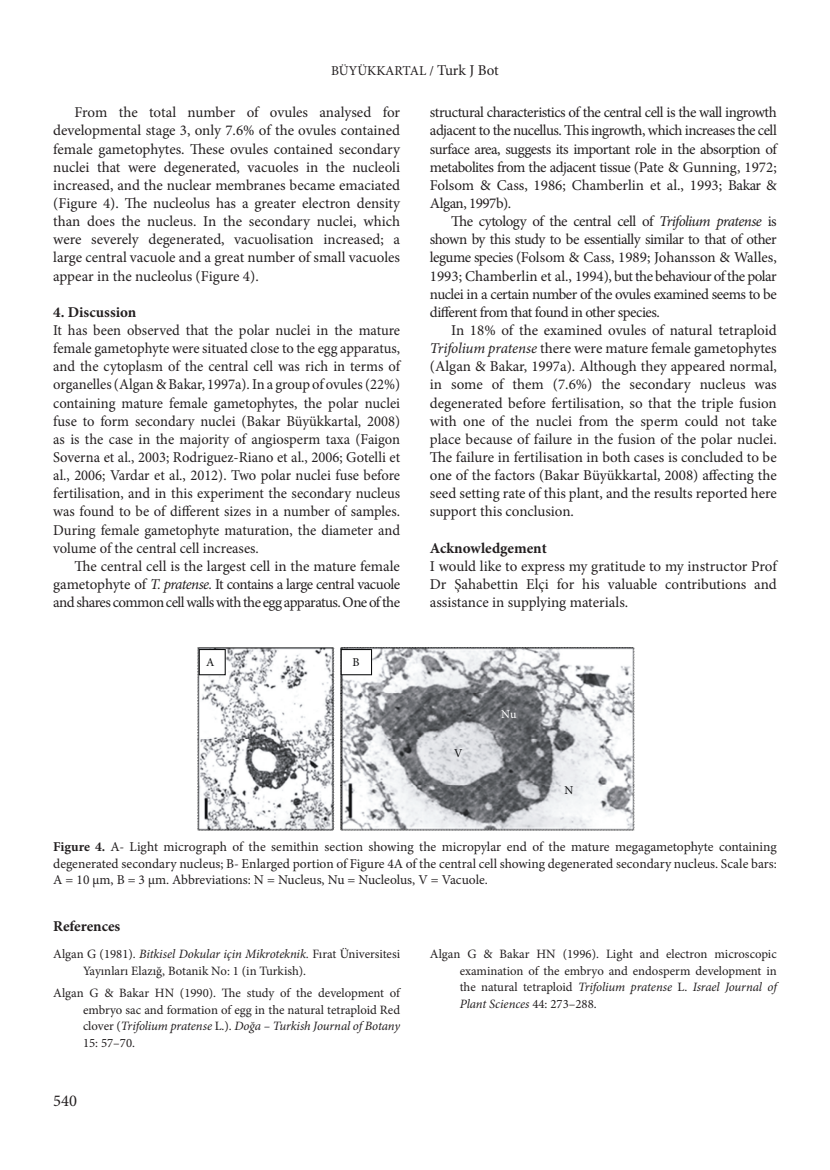
<style>
.page{position:relative;width:830px;height:1170px;background:#fff}
.page>*{position:absolute;margin:0;border:0;box-sizing:border-box;transform-origin:0 0}
.t1{font:16.5px "Minion Pro";color:#231f20}
.t2{font:15px/18.1px "Minion Pro";letter-spacing:-.01em;color:#231f20;text-align:justify}
.t3{font:700 15px "Minion Pro";color:#231f20}
.t4{font:13.5px/16.5px "Minion Pro";color:#231f20;text-align:justify}
.t5{font:12.75px/16.5px "Minion Pro";color:#231f20;text-align:justify}
.t6{font:12px "Minion Pro";color:#0f1011}
.t7{font:12px "Minion Pro";color:#fff}
.s1{font-size:15px}
.s2{font-style:italic}
.s3{font-weight:700}
</style>
<div class="page">
<img style="left:198px;top:647px;width:136px;height:183px">
<img style="left:340px;top:647px;width:295px;height:183px">
<div style="left:199px;top:649px;width:26px;height:25px;background:#fff"></div>
<div style="left:199px;top:649px;width:27px;height:26px;border:1px solid #0f1011"></div>
<div style="left:341px;top:649px;width:30px;height:25px;background:#fff"></div>
<div style="left:340px;top:649px;width:32px;height:26px;border:1px solid #0f1011"></div>
<p class="t4" style="left:331px;top:62px;width:169px">BÜYÜKKARTAL / <span class="s1">Turk J Bot</span></p>
<p class="t2" style="left:53px;top:103px;width:348px;text-indent:21px">From the total number of ovules analysed for developmental stage 3, only 7.6% of the ovules contained female gametophytes. These ovules contained secondary nuclei that were degenerated, vacuoles in the nucleoli increased, and the nuclear membranes became emaciated (Figure 4). The nucleolus has a greater electron density than does the nucleus. In the secondary nuclei, which were severely degenerated, vacuolisation increased; a large central vacuole and a great number of small vacuoles appear in the nucleolus (Figure 4).</p>
<p class="t3" style="left:53px;top:301px;width:85px">4. Discussion</p>
<p class="t2" style="left:53px;top:321px;width:348px">It has been observed that the polar nuclei in the mature female gametophyte were situated close to the egg apparatus, and the cytoplasm of the central cell was rich in terms of organelles (Algan &amp; Bakar, 1997a). In a group of ovules (22%) containing mature female gametophytes, the polar nuclei fuse to form secondary nuclei (Bakar Büyükkartal, 2008) as is the case in the majority of angiosperm taxa (Faigon Soverna et al., 2003; Rodriguez-Riano et al., 2006; Gotelli et al., 2006; Vardar et al., 2012). Two polar nuclei fuse before fertilisation, and in this experiment the secondary nucleus was found to be of different sizes in a number of samples.<br>During female gametophyte maturation, the diameter and volume of the central cell increases.</p>
<p class="t2" style="left:53px;top:557px;width:348px;text-indent:21px">The central cell is the largest cell in the mature female gametophyte of <span class="s2">T. pratense.</span> It contains a large central vacuole and shares common cell walls with the egg apparatus. One of the</p>
<p class="t6" style="left:206px;top:654px;width:10px">A</p>
<p class="t6" style="left:352px;top:654px;width:9px">B</p>
<p class="t2" style="left:429px;top:103px;width:348px">structural characteristics of the central cell is the wall ingrowth adjacent to the nucellus. This ingrowth, which increases the cell surface area, suggests its important role in the absorption of metabolites from the adjacent tissue (Pate &amp; Gunning, 1972; Folsom &amp; Cass, 1986; Chamberlin et al., 1993; Bakar &amp; Algan, 1997b).</p>
<p class="t2" style="left:429px;top:212px;width:348px;text-indent:21px">The cytology of the central cell of <span class="s2">Trifolium pratense</span> is shown by this study to be essentially similar to that of other legume species (Folsom &amp; Cass, 1989; Johansson &amp; Walles, 1993; Chamberlin et al., 1994), but the behaviour of the polar nuclei in a certain number of the ovules examined seems to be different from that found in other species.</p>
<p class="t2" style="left:429px;top:321px;width:348px;text-indent:21px">In 18% of the examined ovules of natural tetraploid <span class="s2">Trifolium pratense</span> there were mature female gametophytes (Algan &amp; Bakar, 1997a). Although they appeared normal, in some of them (7.6%) the secondary nucleus was degenerated before fertilisation, so that the triple fusion with one of the nuclei from the sperm could not take place because of failure in the fusion of the polar nuclei.<br>The failure in fertilisation in both cases is concluded to be one of the factors (Bakar Büyükkartal, 2008) affecting the seed setting rate of this plant, and the results reported here support this conclusion.</p>
<p class="t3" style="left:429px;top:537px;width:118px">Acknowledgement</p>
<p class="t2" style="left:429px;top:557px;width:348px">I would like to express my gratitude to my instructor Prof Dr Şahabettin Elçi for his valuable contributions and assistance in supplying materials.</p>
<p class="t6" style="left:454px;top:745px;width:10px">V</p>
<p class="t7" style="left:501px;top:705px;width:17px">Nu</p>
<p class="t6" style="left:564px;top:782px;width:10px">N</p>
<p class="t4" style="left:53px;top:838px;width:724px"><span class="s3">Figure 4.</span> A- Light micrograph of the semithin section showing the micropylar end of the mature megagametophyte containing degenerated secondary nucleus; B- Enlarged portion of Figure 4A of the central cell showing degenerated secondary nucleus. Scale bars:<br>A = 10 µm, B = 3 µm. Abbreviations: N = Nucleus, Nu = Nucleolus, V = Vacuole.</p>
<p class="t3" style="left:53px;top:915px;width:69px">References</p>
<p class="t5" style="left:83px;top:945px;width:318px;text-indent:-30px">Algan G (1981). <span class="s2">Bitkisel Dokular için Mikroteknik.</span> Fırat Üniversitesi<br>Yayınları Elazığ, Botanik No: 1 (in Turkish).</p>
<p class="t5" style="left:83px;top:985px;width:318px;text-indent:-30px">Algan G &amp; Bakar HN (1990). The study of the development of embryo sac and formation of egg in the natural tetraploid Red clover (<span class="s2">Trifolium pratense</span> L.). <span class="s2">Doğa – Turkish Journal of Botany </span>15: 57–70.</p>
<p class="t5" style="left:459px;top:945px;width:318px;text-indent:-30px">Algan G &amp; Bakar HN (1996). Light and electron microscopic examination of the embryo and endosperm development in the natural tetraploid <span class="s2">Trifolium pratense</span> L. <span class="s2">Israel Journal of Plant Sciences</span> 44: 273–288.</p>
<p class="t1" style="left:53px;top:1089px;width:25px">540</p>
</div>
